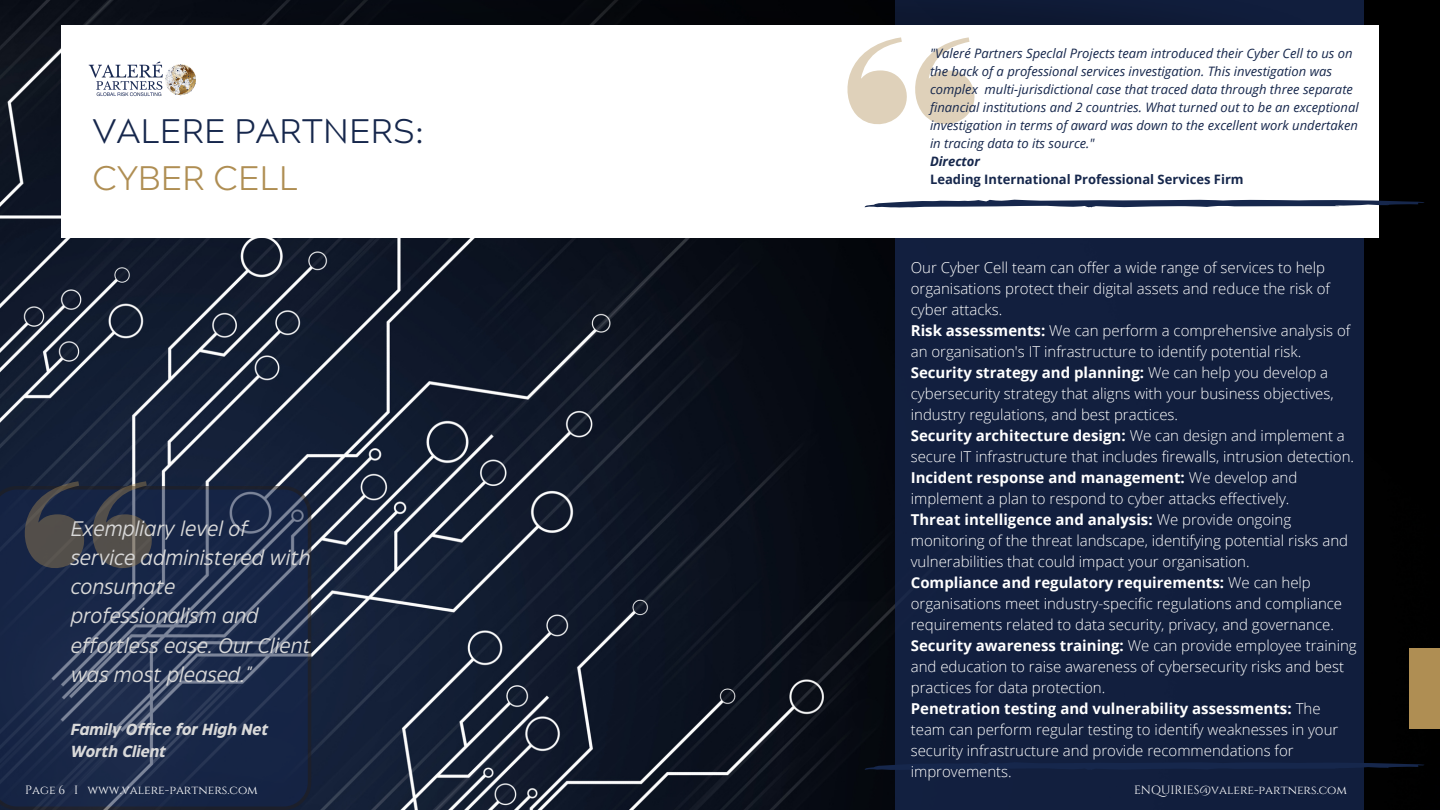
<style>
.page{position:relative;width:1440px;height:810px;background:#fff}
.page>*{position:absolute;margin:0;border:0;box-sizing:border-box;transform-origin:0 0}
.t1{font:300 34px "Acherus Grotesque";color:#16274c}
.t2{font:300 34px "Acherus Grotesque";color:#af8e53}
.t3{font:italic 21px/29.2px "Eastman Grotesque";color:#d9d9d9}
.t4{font:italic 700 16px/21.8px "Eastman Grotesque";color:#d9d9d9}
.t5{font:300 15px/21px "Open Sans";color:#fff}
.t6{font:italic 13px/18px "Open Sans";color:#16274c}
.t7{font:700 13px "Open Sans";color:#16274c}
.t8{font:italic 700 13px "Open Sans";color:#16274c}
.t9{font:12px "Cinzel";color:#fff}
.s1{font-weight:700}
</style>
<div class="page">
<img style="left:0;top:0;width:1440px;height:810px">
<div style="left:1409px;top:648px;width:31px;height:81px;background:#af8e53"></div>
<img style="left:619px;top:237px;width:276px;height:573px">
<div style="left:895px;top:0;width:469px;height:810px;background:#121f3e"></div>
<img style="left:33px;top:0;width:1374px;height:150px">
<div style="left:61px;top:25px;width:1318px;height:212px;background:#fff"></div>
<img style="left:88px;top:61px;width:108px;height:36px">
<svg style="left:847px;top:37px;width:128px;height:88px"></svg>
<svg style="left:865px;top:199px;width:559px;height:9px"></svg>
<svg style="left:865px;top:762px;width:559px;height:8px"></svg>
<svg style="left:0;top:486px;width:311px;height:324px;background:#212e4d"></svg>
<svg style="left:19px;top:481px;width:135px;height:89px;background:#373b48"></svg>
<p class="t1" style="left:93px;top:118px;width:333px">VALERE PARTNERS:</p>
<p class="t2" style="left:93px;top:165px;width:207px">CYBER CELL</p>
<p class="t3" style="left:71px;top:515px;width:242px">Exempliary level of service administered with consumate professionalism and effortless ease. Our Client was most pleased."</p>
<p class="t4" style="left:71px;top:720px;width:199px">Family Office for High Net<br>Worth Client</p>
<p class="t6" style="left:930px;top:44px;width:430px">"Valeré Partners Speclal Projects team introduced their Cyber Cell to us on the back of a professional services investigation. This investigation was complex multi-jurisdictional case that traced data through three separate financial institutions and 2 countries. What turned out to be an exceptional investigation in terms of award was down to the excellent work undertaken in tracing data to its source."</p>
<p class="t8" style="left:930px;top:152px;width:52px">Director</p>
<p class="t7" style="left:930px;top:170px;width:315px">Leading International Professional Services Firm</p>
<p class="t5" style="left:911px;top:257px;width:421px">Our Cyber Cell team can offer a wide range of services to help organisations protect their digital assets and reduce the risk of cyber attacks.</p>
<p class="t5" style="left:911px;top:320px;width:441px"><span class="s1">Risk assessments:</span> We can perform a comprehensive analysis of an organisation's IT infrastructure to identify potential risk.</p>
<p class="t5" style="left:911px;top:362px;width:424px"><span class="s1">Security strategy and planning:</span> We can help you develop a cybersecurity strategy that aligns with your business objectives, industry regulations, and best practices.</p>
<p class="t5" style="left:911px;top:425px;width:445px"><span class="s1">Security architecture design:</span> We can design and implement a secure IT infrastructure that includes firewalls, intrusion detection.</p>
<p class="t5" style="left:911px;top:467px;width:388px"><span class="s1">Incident response and management:</span> We develop and implement a plan to respond to cyber attacks effectively.</p>
<p class="t5" style="left:911px;top:509px;width:439px"><span class="s1">Threat intelligence and analysis:</span> We provide ongoing monitoring of the threat landscape, identifying potential risks and vulnerabilities that could impact your organisation.</p>
<p class="t5" style="left:911px;top:572px;width:433px"><span class="s1">Compliance and regulatory requirements:</span> We can help organisations meet industry-specific regulations and compliance requirements related to data security, privacy, and governance.</p>
<p class="t5" style="left:911px;top:635px;width:447px"><span class="s1">Security awareness training:</span> We can provide employee training and education to raise awareness of cybersecurity risks and best practices for data protection.</p>
<p class="t5" style="left:911px;top:698px;width:429px"><span class="s1">Penetration testing and vulnerability assessments:</span> The team can perform regular testing to identify weaknesses in your security infrastructure and provide recommendations for improvements.</p>
<p class="t9" style="left:25px;top:782px;width:234px">Page 6 I www.valere-partners.com</p>
<p class="t9" style="left:1134px;top:782px;width:215px">ENQUIRIES@valere-partners.com</p>
</div>
